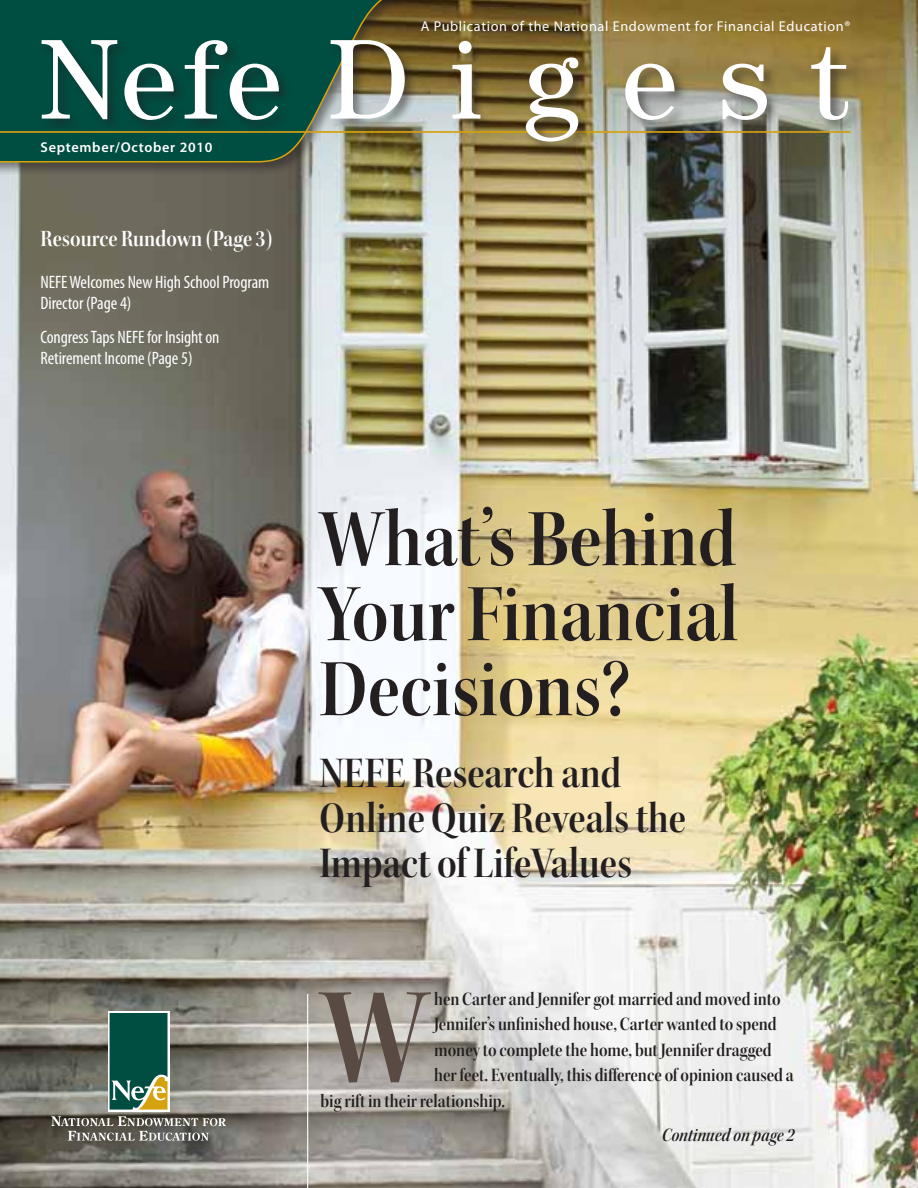
<style>
.page{position:relative;width:918px;height:1188px;background:#fff}
.page>*{position:absolute;margin:0;border:0;box-sizing:border-box;transform-origin:0 0}
.t1{font:141px "Kepler Std Semibold Scn Disp";color:#594a44}
.t2{font:114px "Century";letter-spacing:.36em;color:#fff}
.t3{font:84px/75px "Kepler Std Semibold Scn Disp";letter-spacing:.005em;color:#231f20;text-align:justify}
.t4{font:45px/45px "Kepler Std Semibold Scn Disp";letter-spacing:.005em;color:#231f20}
.t5{font:24px "Kepler Std Semibold Scn Disp";color:#fff}
.t6{font:19.5px "Kepler Std Semibold Scn Disp";color:#231f20}
.t7{font:19.5px "Kepler Std Semibold Scn It Disp";color:#231f20}
.t8{font:condensed 18px/21px "Myriad Pro";letter-spacing:-.005em;color:#fff}
.t9{font:14.25px "Myriad Pro";letter-spacing:.045em;color:#fff}
.t10{font:600 14.25px "Myriad Pro";letter-spacing:.05em;color:#fff}
</style>
<div class="page">
<img style="left:0;top:0;width:918px;height:1188px">
<svg style="left:51px;top:1013px;width:175px;height:128px;background:#68776a"></svg>
<div style="left:0;top:0;width:439px;height:176px;background:#231f20;opacity:.5"></div>
<svg style="left:0;top:0;width:443px;height:163px;background:#19533f"></svg>
<hr style="left:307px;top:994px;width:1px;height:194px;background:#fff">
<hr style="left:0;top:131px;width:850px;height:2px;background:#d5a10f">
<div style="left:38px;top:37px;width:823px;height:117px;background:#231f20;opacity:.5"></div>
<p class="t9" style="left:421px;top:18px;width:431px">A Publication of the National Endowment for Financial Education®</p>
<h2 class="t2" style="left:38px;top:13px;width:812px">NefeDigest</h2>
<p class="t10" style="left:40px;top:138px;width:173px">September/October 2010</p>
<p class="t5" style="left:40px;top:226px;width:234px">Resource Rundown (Page 3)</p>
<p class="t8" style="left:40px;top:271px;width:230px">NEFE Welcomes New High School Program<br>Director (Page 4)</p>
<p class="t8" style="left:40px;top:326px;width:181px">Congress Taps NEFE for Insight on<br>Retirement Income (Page 5)</p>
<h3 class="t3" style="left:320px;top:502px;width:420px">What’s Behind Your Financial Decisions?</h3>
<h3 class="t4" style="left:320px;top:751px;width:368px">NEFE Research and<br>Online Quiz Reveals the<br>Impact of LifeValues</h3>
<h1 class="t1" style="left:321px;top:959px;width:108px">W</h1>
<p class="t6" style="left:434px;top:988px;width:348px">hen Carter and Jennifer got married and moved into</p>
<p class="t6" style="left:434px;top:1013px;width:344px">Jennifer’s unfinished house, Carter wanted to spend</p>
<p class="t6" style="left:434px;top:1039px;width:339px">money to complete the home, but Jennifer dragged</p>
<p class="t6" style="left:434px;top:1064px;width:361px">her feet. Eventually, this difference of opinion caused a</p>
<p class="t6" style="left:321px;top:1090px;width:186px">big rift in their relationship.</p>
<p class="t7" style="left:662px;top:1124px;width:134px">Continued on page 2</p>
</div>
